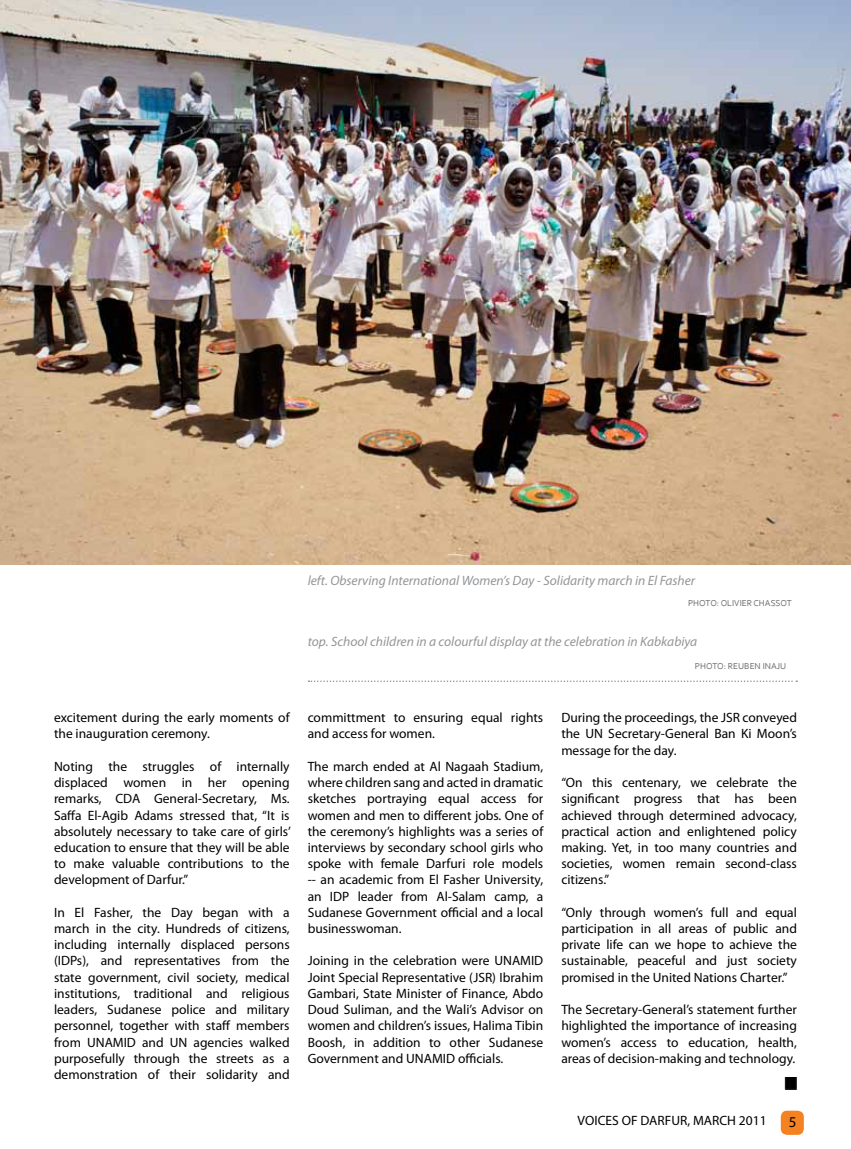
<style>
.page{position:relative;width:851px;height:1149px;background:#fff}
.page>*{position:absolute;margin:0;border:0;box-sizing:border-box;transform-origin:0 0}
.t1{font:15px "Myriad Pro";color:#000}
.t2{font:13.5px/16.2px "Myriad Pro";color:#000;text-align:justify}
.t3{font:italic 13.5px "Myriad Pro";color:#939598}
.t4{font:9px "Corbel";color:#6d6e71}
</style>
<div class="page">
<div style="left:780px;top:1110px;width:23px;height:24px;background:#f58220;border-radius:6px"></div>
<img style="left:0;top:0;width:850px;height:564px">
<svg style="left:308px;top:680px;width:489px;height:1px"></svg>
<svg style="left:784px;top:1077px;width:12px;height:12px"></svg>
<p class="t3" style="left:307px;top:571px;width:389px">left. Observing International Women’s Day - Solidarity march in El Fasher</p>
<p class="t4" style="left:688px;top:597px;width:105px">PHOTO: OLIVIER CHASSOT</p>
<p class="t3" style="left:307px;top:632px;width:391px">top. School children in a colourful display at the celebration in Kabkabiya</p>
<p class="t4" style="left:694px;top:660px;width:93px">PHOTO: REUBEN INAJU</p>
<p class="t2" style="left:54px;top:709px;width:237px">excitement during the early moments of the inauguration ceremony.</p>
<p class="t2" style="left:54px;top:757px;width:238px">Noting the struggles of internally displaced women in her opening remarks, CDA General-Secretary, Ms.<br>Saffa El-Agib Adams stressed that, “It is absolutely necessary to take care of girls’ education to ensure that they will be able to make valuable contributions to the development of Darfur.”</p>
<p class="t2" style="left:54px;top:903px;width:237px">In El Fasher, the Day began with a march in the city. Hundreds of citizens, including internally displaced persons (IDPs), and representatives from the state government, civil society, medical institutions, traditional and religious leaders, Sudanese police and military personnel, together with staff members from UNAMID and UN agencies walked purposefully through the streets as a demonstration of their solidarity and</p>
<p class="t2" style="left:307px;top:709px;width:237px">committment to ensuring equal rights and access for women.</p>
<p class="t2" style="left:307px;top:757px;width:237px">The march ended at Al Nagaah Stadium, where children sang and acted in dramatic sketches portraying equal access for women and men to different jobs. One of the ceremony’s highlights was a series of interviews by secondary school girls who spoke with female Darfuri role models -- an academic from El Fasher University, an IDP leader from Al-Salam camp, a Sudanese Government official and a local businesswoman.</p>
<p class="t2" style="left:307px;top:952px;width:237px">Joining in the celebration were UNAMID Joint Special Representative (JSR) Ibrahim Gambari, State Minister of Finance, Abdo Doud Suliman, and the Wali’s Advisor on women and children’s issues, Halima Tibin Boosh, in addition to other Sudanese Government and UNAMID officials.</p>
<p class="t2" style="left:561px;top:709px;width:237px">During the proceedings, the JSR conveyed the UN Secretary-General Ban Ki Moon’s message for the day.</p>
<p class="t2" style="left:561px;top:774px;width:237px">“On this centenary, we celebrate the significant progress that has been achieved through determined advocacy, practical action and enlightened policy making. Yet, in too many countries and societies, women remain second-class citizens.”</p>
<p class="t2" style="left:561px;top:903px;width:237px">“Only through women’s full and equal participation in all areas of public and private life can we hope to achieve the sustainable, peaceful and just society promised in the United Nations Charter.”</p>
<p class="t2" style="left:561px;top:1000px;width:237px">The Secretary-General’s statement further highlighted the importance of increasing women’s access to education, health, areas of decision-making and technology.</p>
<p class="t2" style="left:577px;top:1112px;width:190px">VOICES OF DARFUR, MARCH 2011</p>
<p class="t1" style="left:788px;top:1112px;width:9px">5</p>
</div>
